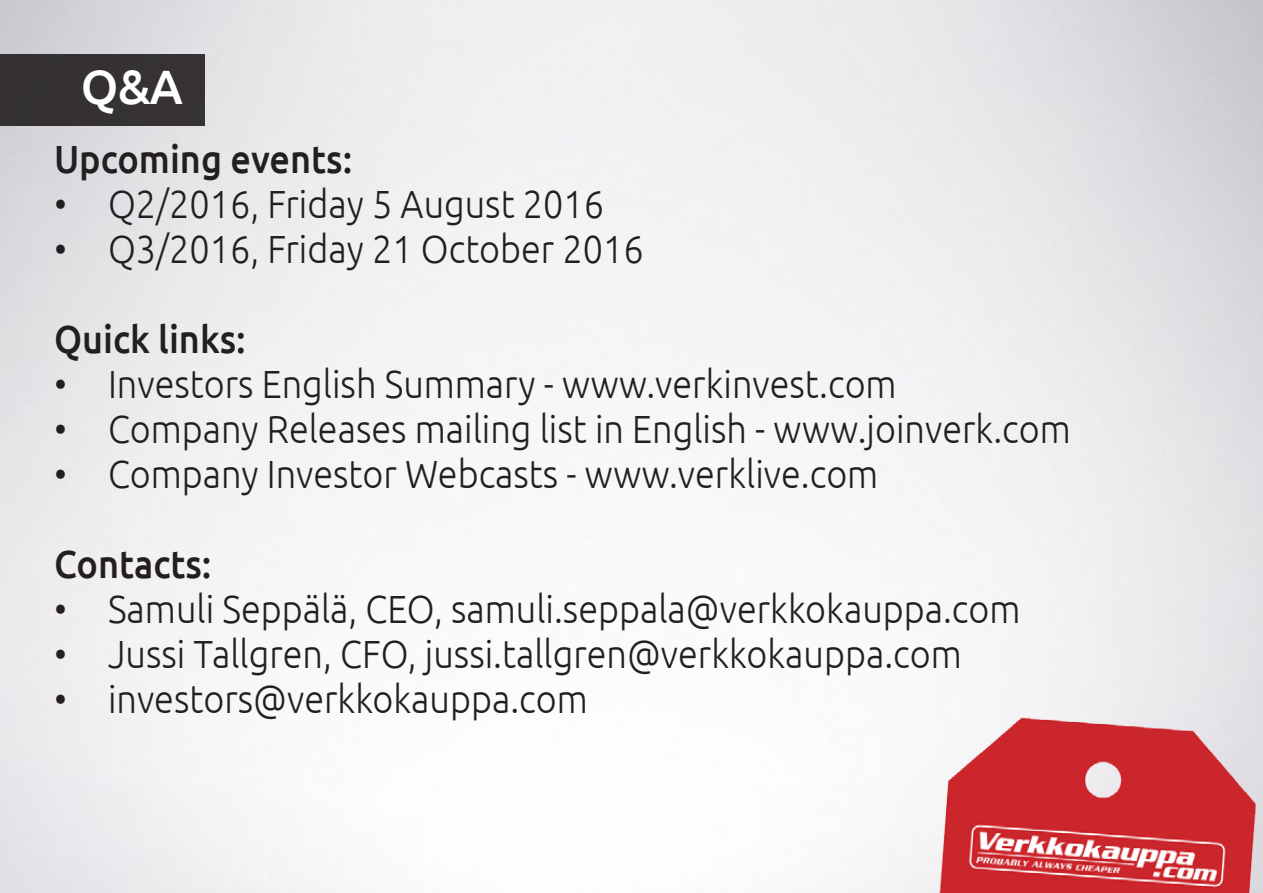
<style>
.page{position:relative;width:1263px;height:893px;background:#fff}
.page>*{position:absolute;margin:0;border:0;box-sizing:border-box;transform-origin:0 0}
.t1{font:500 48.3px "Ubuntu";color:#fff}
.t2{font:300 39.3px "Ubuntu";color:#231f20;scale:.92 1}
.t3{font:500 39.3px "Ubuntu";color:#231f20;scale:.92 1}
</style>
<div class="page">
<img style="left:0;top:0;width:1263px;height:893px">
<div style="left:0;top:54px;width:204px;height:72px;background:#353133"></div>
<img style="left:920px;top:698px;width:343px;height:195px">
<p class="t1" style="left:81px;top:57px;width:103px">Q&amp;A</p>
<p class="t3" style="left:54px;top:134px;width:326px">Upcoming events:</p>
<p class="t2" style="left:54px;top:180px;width:599px">• Q2/2016, Friday 5 August 2016</p>
<p class="t2" style="left:54px;top:225px;width:643px">• Q3/2016, Friday 21 October 2016</p>
<p class="t3" style="left:54px;top:314px;width:210px">Quick links:</p>
<p class="t2" style="left:54px;top:360px;width:917px">• Investors English Summary - www.verkinvest.com</p>
<p class="t2" style="left:54px;top:405px;width:1107px">• Company Releases mailing list in English - www.joinverk.com</p>
<p class="t2" style="left:54px;top:450px;width:897px">• Company Investor Webcasts - www.verklive.com</p>
<p class="t3" style="left:54px;top:539px;width:173px">Contacts:</p>
<p class="t2" style="left:54px;top:585px;width:1052px">• Samuli Seppälä, CEO, samuli.seppala@verkkokauppa.com</p>
<p class="t2" style="left:54px;top:630px;width:988px">• Jussi Tallgren, CFO, jussi.tallgren@verkkokauppa.com</p>
<p class="t2" style="left:54px;top:675px;width:582px">• investors@verkkokauppa.com</p>
</div>
